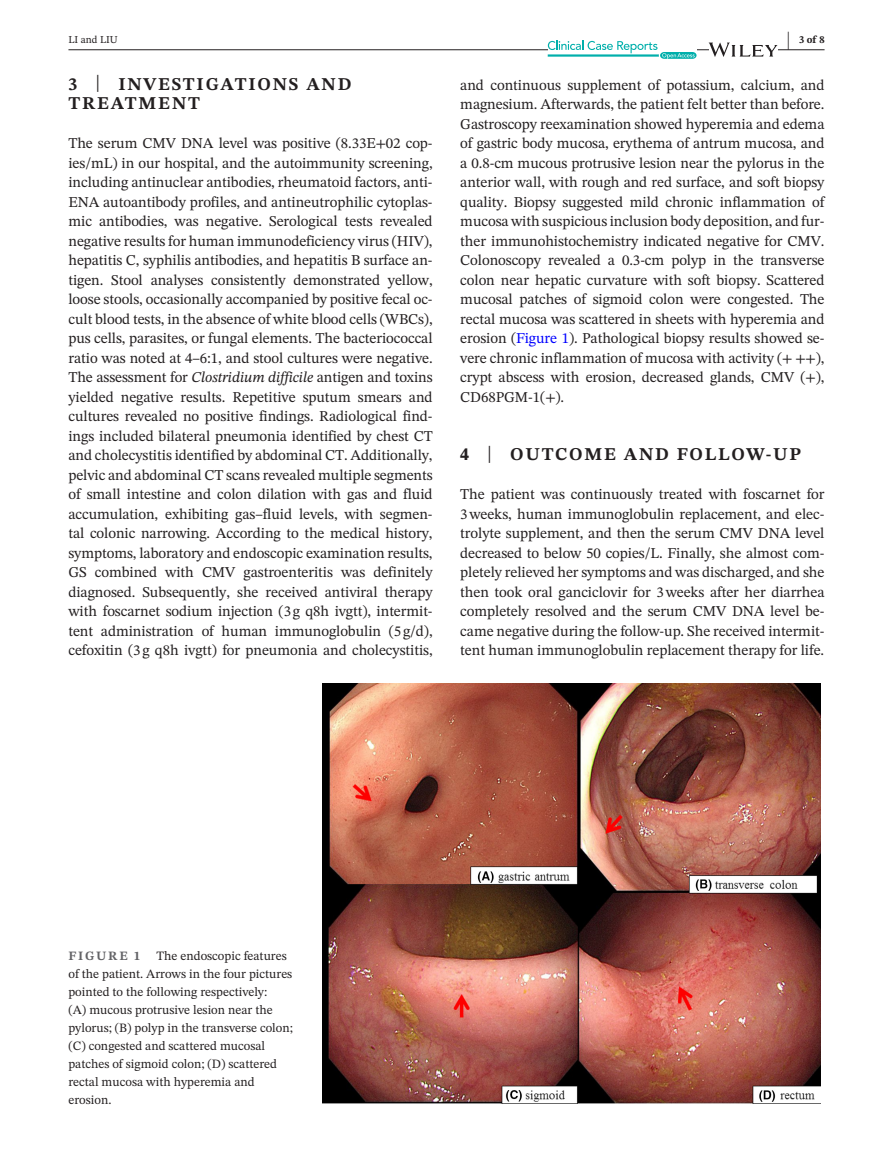
<style>
.page{position:relative;width:893px;height:1174px;background:#fff}
.page>*{position:absolute;margin:0;border:0;box-sizing:border-box;transform-origin:0 0}
.t1{font:700 21px "STIX Two Text";color:#231f20;scale:.42 1}
.t2{font:700 18px/19.5px "STIX Two Text";letter-spacing:.1em;color:#231f20}
.t3{font:15px/19.5px "STIX Two Text";letter-spacing:-.005em;color:#231f20;text-align:justify}
.t4{font:12.75px/18px "STIX Two Text";color:#231f20}
.t5{font:700 12.75px "STIX Two Text";letter-spacing:.14em;color:#636366}
.t6{font:10.5px "STIX Two Text";color:#231f20}
.t7{font:700 10.5px "STIX Two Text";color:#231f20}
.s1{font-weight:400;font-size:23.7px}
.s2{font-family:"STIX"}
.s3{font-style:italic}
.s4{color:#00f}
</style>
<div class="page">
<hr style="left:68px;top:49px;width:756px;height:1px;background:#231f20">
<svg style="left:548px;top:41px;width:148px;height:18px"></svg>
<svg style="left:709px;top:43px;width:68px;height:14px"></svg>
<img style="left:323px;top:683px;width:497px;height:421px">
<h1 class="t1" style="left:787px;top:24px;width:8px">|</h1>
<p class="t6" style="left:68px;top:32px;width:51px">LI and LIU</p>
<p class="t7" style="left:799px;top:32px;width:27px">3 of 8</p>
<p class="t2" style="left:68px;top:74px;width:285px">3 <span class="s1">|</span> INVESTIGATIONS AND<br>TREATMENT</p>
<p class="t3" style="left:68px;top:133px;width:366px">The serum CMV DNA level was positive (8.33E<span class="s2">+</span>02 cop&shy;ies/mL) in our hospital, and the autoimmunity screening, including antinuclear antibodies, rheumatoid factors, anti-ENA autoantibody profiles, and antineutrophilic cytoplas&shy;mic antibodies, was negative. Serological tests revealed negative results for human immunodeficiency virus (HIV), hepatitis C, syphilis antibodies, and hepatitis B surface an&shy;tigen. Stool analyses consistently demonstrated yellow, loose stools, occasionally accompanied by positive fecal oc&shy;cult blood tests, in the absence of white blood cells (WBCs), pus cells, parasites, or fungal elements. The bacteriococcal ratio was noted at 4–6:1, and stool cultures were negative.<br>The assessment for <span class="s3">Clostridium difficile</span> antigen and toxins yielded negative results. Repetitive sputum smears and cultures revealed no positive findings. Radiological find&shy;ings included bilateral pneumonia identified by chest CT and cholecystitis identified by abdominal CT. Additionally, pelvic and abdominal CT scans revealed multiple segments of small intestine and colon dilation with gas and fluid accumulation, exhibiting gas–fluid levels, with segmen&shy;tal colonic narrowing. According to the medical history, symptoms, laboratory and endoscopic examination results, GS combined with CMV gastroenteritis was definitely diagnosed. Subsequently, she received antiviral therapy with foscarnet sodium injection (3g q8h ivgtt), intermit&shy;tent administration of human immunoglobulin (5g/d), cefoxitin (3g q8h ivgtt) for pneumonia and cholecystitis,</p>
<p class="t3" style="left:460px;top:75px;width:366px">and continuous supplement of potassium, calcium, and magnesium. Afterwards, the patient felt better than before.<br>Gastroscopy reexamination showed hyperemia and edema of gastric body mucosa, erythema of antrum mucosa, and a 0.8-cm mucous protrusive lesion near the pylorus in the anterior wall, with rough and red surface, and soft biopsy quality. Biopsy suggested mild chronic inflammation of mucosa with suspicious inclusion body deposition, and fur&shy;ther immunohistochemistry indicated negative for CMV.<br>Colonoscopy revealed a 0.3-cm polyp in the transverse colon near hepatic curvature with soft biopsy. Scattered mucosal patches of sigmoid colon were congested. The rectal mucosa was scattered in sheets with hyperemia and erosion (<span class="s4">Figure 1</span>). Pathological biopsy results showed se&shy;vere chronic inflammation of mucosa with activity (<span class="s2">+ ++</span>), crypt abscess with erosion, decreased glands, CMV (<span class="s2">+</span>), CD68PGM-1(<span class="s2">+</span>).</p>
<p class="t2" style="left:460px;top:445px;width:342px">4 <span class="s1">|</span> OUTCOME AND FOLLOW-UP</p>
<p class="t3" style="left:460px;top:484px;width:366px">The patient was continuously treated with foscarnet for 3weeks, human immunoglobulin replacement, and elec&shy;trolyte supplement, and then the serum CMV DNA level decreased to below 50 copies/L. Finally, she almost com&shy;pletely relieved her symptoms and was discharged, and she then took oral ganciclovir for 3weeks after her diarrhea completely resolved and the serum CMV DNA level be&shy;came negative during the follow-up. She received intermit&shy;tent human immunoglobulin replacement therapy for life.</p>
<p class="t4" style="left:68px;top:946px;width:226px;text-indent:88px">The endoscopic features of the patient. Arrows in the four pictures pointed to the following respectively:<br>(A) mucous protrusive lesion near the pylorus; (B) polyp in the transverse colon; (C) congested and scattered mucosal patches of sigmoid colon; (D) scattered rectal mucosa with hyperemia and erosion.</p>
<p class="t5" style="left:68px;top:946px;width:73px">FIGURE 1</p>
</div>
